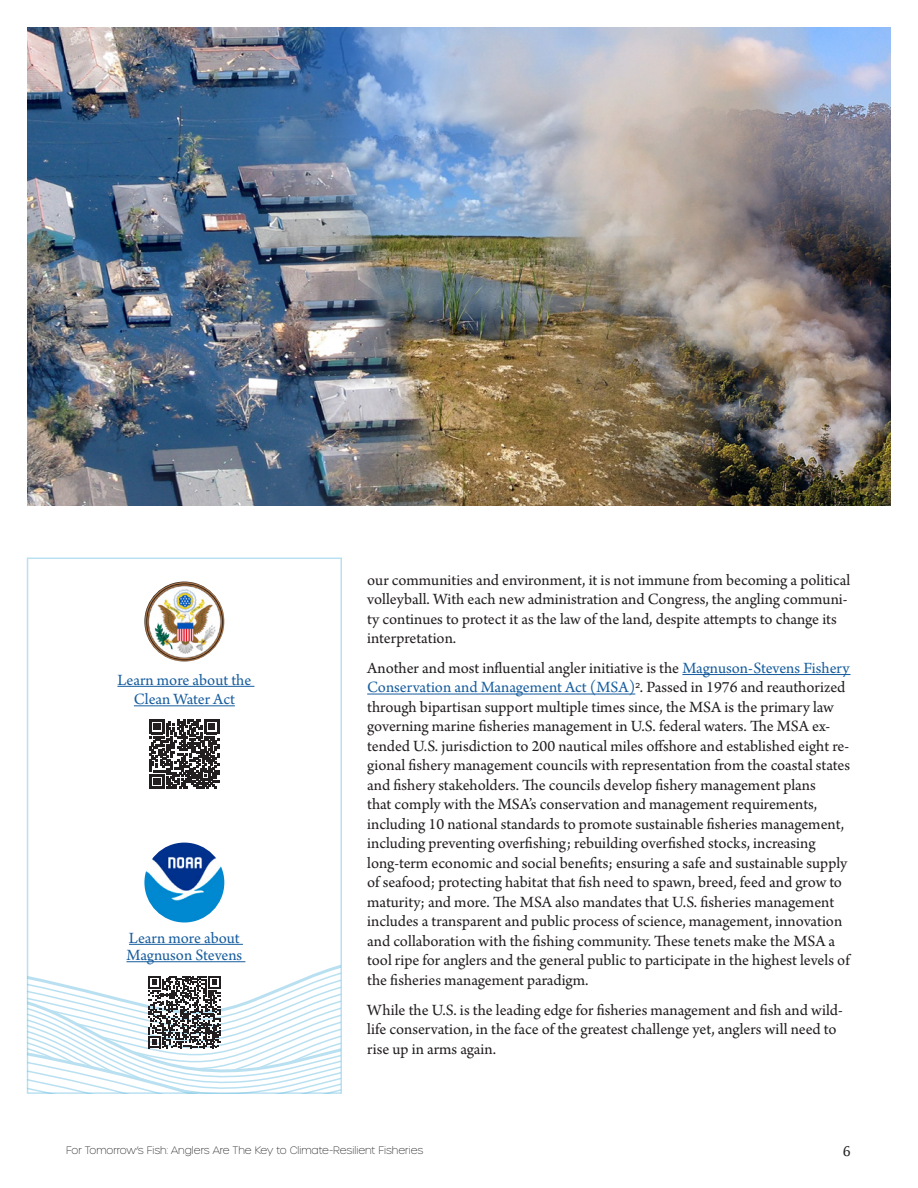
<style>
.page{position:relative;width:918px;height:1188px;background:#fff}
.page>*{position:absolute;margin:0;border:0;box-sizing:border-box;transform-origin:0 0}
.t1{font:16.5px/19.5px "Arno Pro";color:#231f20}
.t2{font:16.5px/17.4px "Arno Pro";letter-spacing:-.005em;color:#175d9e}
.t3{font:15px "Marion";color:#231f20}
.t4{font:100 10.5px "Urbane";color:#231f20}
.t5{font:500 7.05px "Urbane";color:#231f20}
.s1{color:#175d9e}
</style>
<div class="page">
<hr style="left:682px;top:674px;width:169px;height:1px;background:#175d9e">
<hr style="left:367px;top:694px;width:268px;height:1px;background:#175d9e">
<hr style="left:129px;top:944px;width:114px;height:1px;background:#175d9e">
<hr style="left:117px;top:686px;width:137px;height:1px;background:#175d9e">
<hr style="left:134px;top:705px;width:101px;height:1px;background:#175d9e">
<img style="left:144px;top:843px;width:80px;height:79px;border-radius:40px">
<img style="left:144px;top:582px;width:80px;height:79px;border-radius:40px">
<img style="left:27px;top:27px;width:864px;height:478px">
<svg style="left:150px;top:719px;width:69px;height:70px"></svg>
<svg style="left:28px;top:958px;width:313px;height:136px"></svg>
<p class="t2" style="left:117px;top:671px;width:135px;line-height:19.5px;text-align:center">Learn more about the<br>Clean Water Act</p>
<p class="t2" style="left:126px;top:930px;width:117px">Learn more about<br>Magnuson Stevens</p>
<p class="t1" style="left:367px;top:571px;width:485px">our communities and environment, it is not immune from becoming a political volleyball. With each new administration and Congress, the angling communi&shy;ty continues to protect it as the law of the land, despite attempts to change its interpretation.</p>
<p class="t1" style="left:367px;top:659px;width:484px">Another and most influential angler initiative is the <span class="s1">Magnuson-Stevens Fishery<br>Conservation and Management Act (MSA)</span> . Passed in 1976 and reauthorized</p>
<p class="t5" style="left:635px;top:681px;width:6px">2</p>
<p class="t1" style="left:367px;top:698px;width:484px">through bipartisan support multiple times since, the MSA is the primary law governing marine fisheries management in U.S. federal waters. The MSA ex&shy;tended U.S. jurisdiction to 200 nautical miles offshore and established eight re&shy;gional fishery management councils with representation from the coastal states and fishery stakeholders. The councils develop fishery management plans<br>that comply with the MSA’s conservation and management requirements, including 10 national standards to promote sustainable fisheries management, including preventing overfishing; rebuilding overfished stocks, increasing long-term economic and social benefits; ensuring a safe and sustainable supply of seafood; protecting habitat that fish need to spawn, breed, feed and grow to maturity; and more. The MSA also mandates that U.S. fisheries management includes a transparent and public process of science, management, innovation and collaboration with the fishing community. These tenets make the MSA a tool ripe for anglers and the general public to participate in the highest levels of the fisheries management paradigm.</p>
<p class="t1" style="left:367px;top:1001px;width:477px">While the U.S. is the leading edge for fisheries management and fish and wild&shy;life conservation, in the face of the greatest challenge yet, anglers will need to rise up in arms again.</p>
<p class="t4" style="left:66px;top:1144px;width:359px">For Tomorrow’s Fish: Anglers Are The Key to Climate-Resilient Fisheries</p>
<p class="t3" style="left:843px;top:1143px;width:9px">6</p>
</div>
